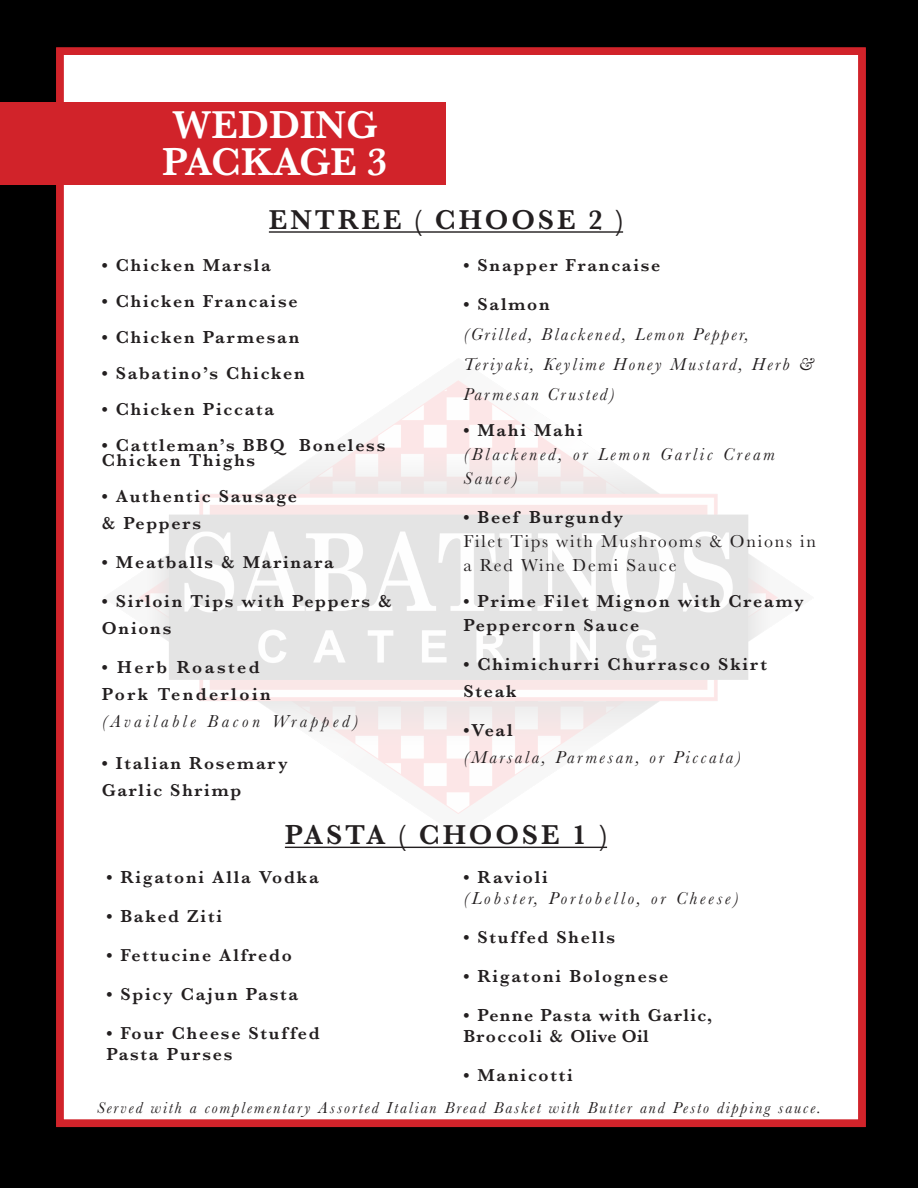
<style>
.page{position:relative;width:918px;height:1188px;background:#000}
.page>*{position:absolute;margin:0;border:0;box-sizing:border-box;transform-origin:0 0}
.t1{font:600 40.35px/37px "Baskerville";color:#fff}
.t2{font:600 28.35px "Baskerville";letter-spacing:.1em;color:#231f20}
.t3{font:600 18px/27px "Baskerville";letter-spacing:.1em;color:#231f20}
.t4{font:italic 18px/30px "Baskerville";letter-spacing:.12em;color:#231f20}
.t5{font:italic 18px/24px "Baskerville";letter-spacing:.16em;color:#231f20}
.t6{font:18px/24px "Baskerville";letter-spacing:.1em;color:#231f20}
.t7{font:600 18px/21px "Baskerville";letter-spacing:.08em;color:#231f20}
.t8{font:italic 18px "Baskerville";letter-spacing:.14em;color:#231f20}
.t9{font:600 18px "Baskerville";letter-spacing:.14em;color:#231f20}
.t10{font:italic 18px "Baskerville";letter-spacing:.2em;color:#231f20}
.t11{font:italic 16.5px "Baskerville";letter-spacing:.12em;color:#231f20}
</style>
<div class="page">
<div style="left:56px;top:47px;width:810px;height:1080px;background:#fff"></div>
<div style="left:56px;top:47px;width:810px;height:1080px;border:7px solid #d1232a"></div>
<img style="left:138px;top:380px;width:640px;height:434px">
<hr style="left:269px;top:231px;width:354px;height:2px;background:#231f20">
<hr style="left:285px;top:847px;width:322px;height:1px;background:#231f20">
<div style="left:0;top:103px;width:446px;height:82px;background:#d1232a"></div>
<p class="t1" style="left:162px;top:106px;width:226px">WEDDING<br>PACKAGE 3</p>
<p class="t2" style="left:269px;top:200px;width:356px">ENTREE ( CHOOSE 2 )</p>
<p class="t3" style="left:102px;top:251px;width:171px">• Chicken Marsla</p>
<p class="t3" style="left:102px;top:287px;width:197px">• Chicken Francaise</p>
<p class="t3" style="left:102px;top:323px;width:199px">• Chicken Parmesan</p>
<p class="t3" style="left:102px;top:359px;width:204px">• Sabatino’s Chicken</p>
<p class="t3" style="left:102px;top:395px;width:174px">• Chicken Piccata</p>
<p class="t3" style="left:102px;top:437px;width:285px;line-height:15px">• Cattleman’s BBQ Boneless<br>Chicken Thighs</p>
<p class="t3" style="left:102px;top:482px;width:197px">• Authentic Sausage</p>
<p class="t3" style="left:102px;top:509px;width:101px">&amp; Peppers</p>
<p class="t3" style="left:102px;top:548px;width:234px">• Meatballs &amp; Marinara</p>
<p class="t3" style="left:102px;top:587px;width:291px">• Sirloin Tips with Peppers &amp;<br>Onions</p>
<p class="t9" style="left:102px;top:654px;width:159px">• Herb Roasted</p>
<p class="t9" style="left:102px;top:681px;width:170px">Pork Tenderloin</p>
<p class="t10" style="left:102px;top:709px;width:258px">(Available Bacon Wrapped)</p>
<p class="t3" style="left:102px;top:749px;width:187px">• Italian Rosemary</p>
<p class="t3" style="left:102px;top:776px;width:141px">Garlic Shrimp</p>
<p class="t3" style="left:463px;top:251px;width:198px">• Snapper Francaise</p>
<p class="t3" style="left:463px;top:290px;width:88px">• Salmon</p>
<p class="t4" style="left:463px;top:319px;width:352px">(Grilled, Blackened, Lemon Pepper,<br>Teriyaki, Keylime Honey Mustard, Herb &amp;<br>Parmesan Crusted)</p>
<p class="t3" style="left:463px;top:416px;width:121px">• Mahi Mahi</p>
<p class="t5" style="left:463px;top:442px;width:313px">(Blackened, or Lemon Garlic Cream<br>Sauce)</p>
<p class="t3" style="left:463px;top:503px;width:161px">• Beef Burgundy</p>
<p class="t6" style="left:463px;top:529px;width:354px">Filet Tips with Mushrooms &amp; Onions in a Red Wine Demi Sauce</p>
<p class="t3" style="left:463px;top:589px;width:342px;line-height:24px">• Prime Filet Mignon with Creamy<br>Peppercorn Sauce</p>
<p class="t3" style="left:463px;top:650px;width:305px">• Chimichurri Churrasco Skirt<br>Steak</p>
<p class="t3" style="left:463px;top:716px;width:51px">•Veal</p>
<p class="t8" style="left:463px;top:745px;width:279px">(Marsala, Parmesan, or Piccata)</p>
<p class="t2" style="left:285px;top:815px;width:324px">PASTA ( CHOOSE 1 )</p>
<p class="t3" style="left:106px;top:864px;width:214px">• Rigatoni Alla Vodka</p>
<p class="t3" style="left:106px;top:903px;width:117px">• Baked Ziti</p>
<p class="t3" style="left:106px;top:942px;width:187px">• Fettucine Alfredo</p>
<p class="t3" style="left:106px;top:981px;width:193px">• Spicy Cajun Pasta</p>
<p class="t3" style="left:106px;top:1023px;width:215px;line-height:21px">• Four Cheese Stuffed<br>Pasta Purses</p>
<p class="t3" style="left:463px;top:864px;width:86px">• Ravioli</p>
<p class="t5" style="left:463px;top:886px;width:277px">(Lobster, Portobello, or Cheese)</p>
<p class="t3" style="left:463px;top:924px;width:153px">• Stuffed Shells</p>
<p class="t3" style="left:463px;top:963px;width:206px">• Rigatoni Bolognese</p>
<p class="t7" style="left:463px;top:1005px;width:250px">• Penne Pasta with Garlic,<br>Broccoli &amp; Olive Oil</p>
<p class="t3" style="left:463px;top:1062px;width:111px">• Manicotti</p>
<p class="t11" style="left:97px;top:1097px;width:726px">Served with a complementary Assorted Italian Bread Basket with Butter and Pesto dipping sauce.</p>
</div>
